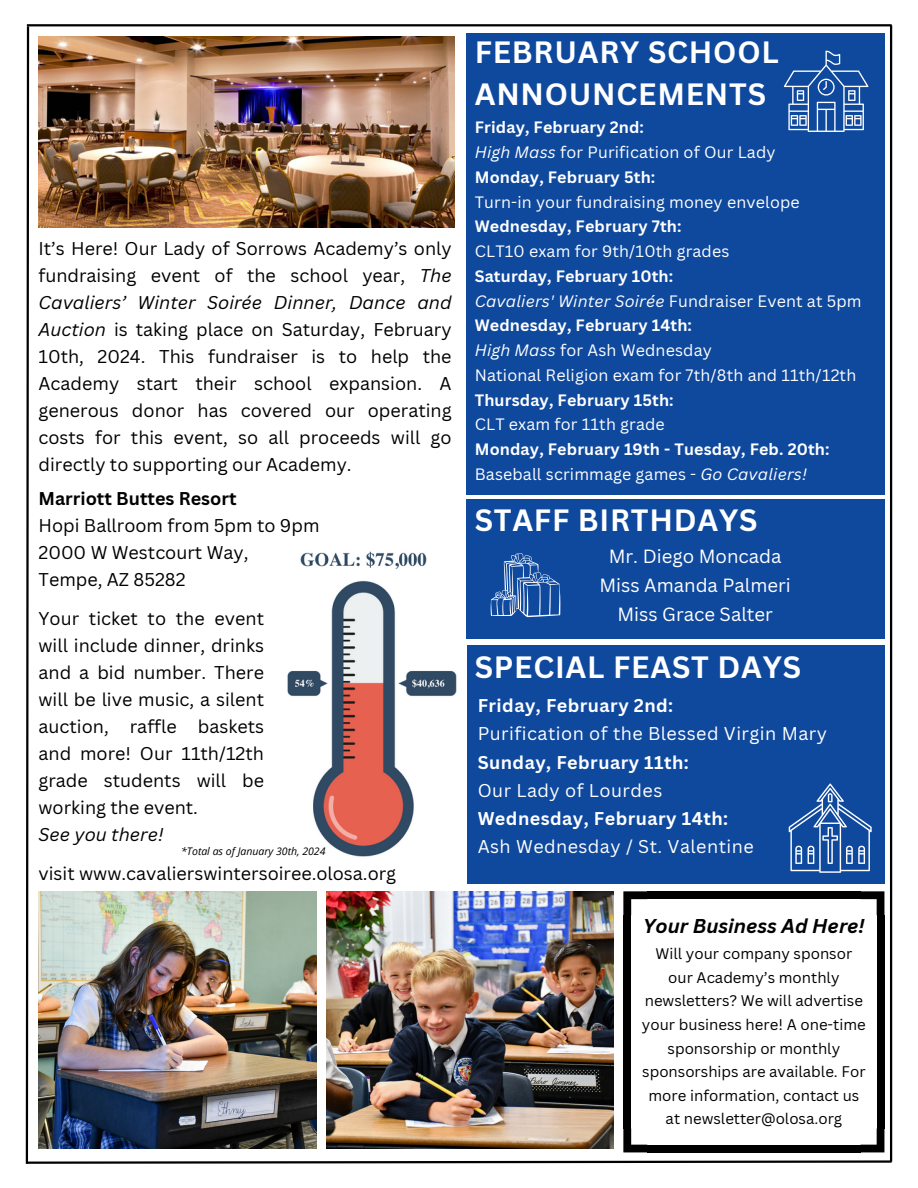
<style>
.page{position:relative;width:918px;height:1188px;background:#fff}
.page>*{position:absolute;margin:0;border:0;box-sizing:border-box;transform-origin:0 0}
.t1{font:700 30px/41.7px "Canva Sans";letter-spacing:.025em;color:#fff}
.t2{font:italic 700 19.5px "Canva Sans";color:#000}
.t3{font:18.6px/29.2px "Canva Sans";color:#fff;text-align:center}
.t4{font:18px/27px "Canva Sans";color:#000}
.t5{font:18px/28.2px "Canva Sans";letter-spacing:.025em;color:#fff}
.t6{font:16.05px/24.8px "Canva Sans";letter-spacing:.01em;color:#fff}
.t7{font:15px/23.7px "Canva Sans";color:#000;text-align:center}
.t8{font:italic 10.5px "Open Sans";color:#000}
.s1{font-style:italic}
.s2{font-weight:700}
</style>
<div class="page">
<img style="left:25px;top:24px;width:868px;height:1140px">
<h2 class="t4" style="left:39px;top:235px;width:415px;text-align:justify">It’s Here! Our Lady of Sorrows Academy’s only fundraising event of the school year, <span class="s1">The Cavaliers’ Winter Soirée Dinner, Dance and Auction</span> is taking place on Saturday, February 10th, 2024. This fundraiser is to help the Academy start their school expansion. A generous donor has covered our operating costs for this event, so all proceeds will go directly to supporting our Academy.</h2>
<h1 class="t4" style="left:39px;top:485px;width:283px"><span class="s2">Marriott Buttes Resort<br></span>Hopi Ballroom from 5pm to 9pm<br>2000 W Westcourt Way,<br>Tempe, AZ 85282</h1>
<h2 class="t4" style="left:39px;top:604px;width:227px">Your ticket to the event will include dinner, drinks and a bid number. There will be live music, a silent auction, raffle baskets and more! Our 11th/12th grade students will be working the event.<br><span class="s1">See you there!</span></h2>
<p class="t4" style="left:39px;top:859px;width:359px">visit www.cavalierswintersoiree.olosa.org</p>
<h2 class="t8" style="left:181px;top:844px;width:146px">*Total as of January 30th, 2024</h2>
<h3 class="t1" style="left:475px;top:31px;width:306px">FEBRUARY SCHOOL<br>ANNOUNCEMENTS</h3>
<p class="t6" style="left:475px;top:115px;width:388px"><span class="s2">Friday, February 2nd:<br></span><span class="s1">High Mass</span> for Purification of Our Lady<br><span class="s2">Monday, February 5th:<br></span>Turn-in your fundraising money envelope<br><span class="s2">Wednesday, February 7th:<br></span>CLT10 exam for 9th/10th grades<br><span class="s2">Saturday, February 10th:<br></span><span class="s1">Cavaliers' Winter Soirée</span> Fundraiser Event at 5pm<br><span class="s2">Wednesday, February 14th:<br></span><span class="s1">High Mass</span> for Ash Wednesday<br>National Religion exam for 7th/8th and 11th/12th<br><span class="s2">Thursday, February 15th:<br></span>CLT exam for 11th grade<br><span class="s2">Monday, February 19th - Tuesday, Feb. 20th:<br></span>Baseball scrimmage games - <span class="s1">Go Cavaliers!</span></p>
<h2 class="t1" style="left:475px;top:499px;width:284px">STAFF BIRTHDAYS</h2>
<p class="t3" style="left:599px;top:541px;width:193px">Mr. Diego Moncada<br>Miss Amanda Palmeri<br>Miss Grace Salter</p>
<h2 class="t1" style="left:475px;top:646px;width:328px">SPECIAL FEAST DAYS</h2>
<h1 class="t5" style="left:478px;top:691px;width:351px"><span class="s2">Friday, February 2nd:<br></span>Purification of the Blessed Virgin Mary<br><span class="s2">Sunday, February 11th:<br></span>Our Lady of Lourdes<br><span class="s2">Wednesday, February 14th:<br></span>Ash Wednesday / St. Valentine</h1>
<p class="t2" style="left:643px;top:912px;width:223px">Your Business Ad Here!</p>
<p class="t7" style="left:642px;top:941px;width:225px">Will your company sponsor our Academy’s monthly newsletters? We will advertise your business here! A one-time sponsorship or monthly sponsorships are available. For more information, contact us at newsletter@olosa.org</p>
</div>
